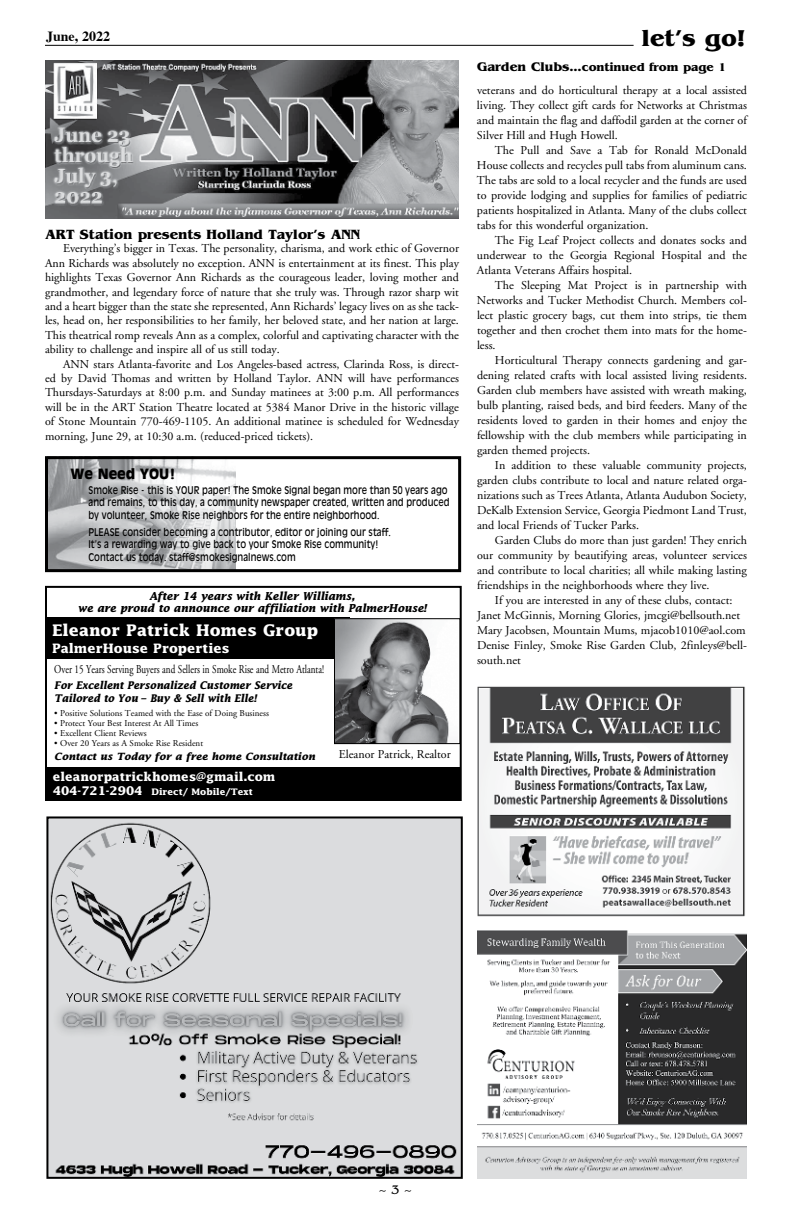
<style>
.page{position:relative;width:792px;height:1224px;background:#fff}
.page>*{position:absolute;margin:0;border:0;box-sizing:border-box;transform-origin:0 0}
.t1{font:700 24px "Benguiat";color:#000}
.t2{font:700 16px "Lucida";color:#fff}
.t3{font:700 14px "Benguiat";color:#000}
.t4{font:900 14px "Antique Olive";color:#000}
.t5{font:700 14px "Times";color:#000}
.t6{font:700 13px "Lucida";color:#fff}
.t7{font:13px "Benguiat";color:#000}
.t8{font:12px/15px "Adobe Garamond";color:#000;text-align:justify}
.t9{font:12px "Adobe Garamond";color:#000;scale:.76 1}
.t10{font:700 12px "Benguiat";color:#000}
.t11{font:700 12px "Lucida";color:#fff}
.t12{font:italic 700 11px/12.5px "Lucida";color:#000;text-align:center;scale:.95 1}
.t13{font:italic 700 10.6px/13px "Lucida";color:#000;scale:.92 1}
.t14{font:10.5px/12.6px "Antique Olive";color:#000;scale:.83 1}
.t15{font:italic 700 10px "Lucida";color:#000}
.t16{font:9px "Adobe Garamond";color:#000}
.t17{font:700 9px "Lucida";color:#fff}
.s1{font-size:12px}
.s2{font-size:13px}
</style>
<div class="page">
<hr style="left:45px;top:45px;width:589px;height:1px;background:#000">
<img style="left:49px;top:819px;width:411px;height:357px">
<div style="left:46px;top:816px;width:417px;height:363px;border:2px solid #000"></div>
<div style="left:45px;top:586px;width:417px;height:215px;border:2px solid #000"></div>
<div style="left:46px;top:618px;width:303px;height:41px;background:#000"></div>
<img style="left:336px;top:620px;width:113px;height:122px">
<div style="left:334px;top:618px;width:126px;height:126px;border:1px solid #000"></div>
<div style="left:46px;top:767px;width:414px;height:34px;background:#000"></div>
<img style="left:477px;top:930px;width:270px;height:249px">
<img style="left:477px;top:686px;width:268px;height:231px">
<img style="left:45px;top:61px;width:414px;height:158px">
<img style="left:49px;top:460px;width:186px;height:108px">
<div style="left:45px;top:456px;width:416px;height:116px;border:3px solid #000"></div>
<p class="t5" style="left:46px;top:31px;width:66px">June, 2022</p>
<p class="t3" style="left:45px;top:229px;width:317px">ART Station presents Holland Taylor’s ANN</p>
<p class="t8" style="left:45px;top:243px;width:416px;line-height:14.4px;text-indent:18px">Everything’s bigger in Texas. The personality, charisma, and work ethic of Governor Ann Richards was absolutely no exception. ANN is entertainment at its finest. This play highlights Texas Governor Ann Richards as the courageous leader, loving mother and grandmother, and legendary force of nature that she truly was. Through razor sharp wit and a heart bigger than the state she represented, Ann Richards’ legacy lives on as she tack&shy;les, head on, her responsibilities to her family, her beloved state, and her nation at large.<br>This theatrical romp reveals Ann as a complex, colorful and captivating character with the ability to challenge and inspire all of us still today.</p>
<p class="t8" style="left:45px;top:358px;width:416px;line-height:14.4px;text-indent:18px">ANN stars Atlanta-favorite and Los Angeles-based actress, Clarinda Ross, is direct&shy;ed by David Thomas and written by Holland Taylor. ANN will have performances Thursdays-Saturdays at 8:00 p.m. and Sunday matinees at 3:00 p.m. All performances will be in the ART Station Theatre located at 5384 Manor Drive in the historic village of Stone Mountain 770-469-1105. An additional matinee is scheduled for Wednesday morning, June 29, at 10:30 a.m. (reduced-priced tickets).</p>
<p class="t4" style="left:71px;top:466px;width:107px">We Need YOU!</p>
<p class="t14" style="left:88px;top:484px;width:436px">Smoke Rise - this is YOUR paper! The Smoke Signal began more than 50 years ago and remains, to this day, a community newspaper created, written and produced by volunteer, Smoke Rise neighbors for the entire neighborhood.</p>
<p class="t14" style="left:89px;top:526px;width:366px">PLEASE consider becoming a contributor, editor or joining our staff.<br>It’s a rewarding way to give back to your Smoke Rise community!<br>Contact us today. staff@smokesignalnews.com</p>
<p class="t12" style="left:78px;top:590px;width:369px">After 14 years with Keller Williams,<br>we are proud to announce our affiliation with PalmerHouse!</p>
<h2 class="t2" style="left:52px;top:623px;width:268px">Eleanor Patrick Homes Group</h2>
<p class="t6" style="left:52px;top:642px;width:179px">PalmerHouse Properties</p>
<p class="t9" style="left:54px;top:665px;width:357px">Over 15 Years Serving Buyers and Sellers in Smoke Rise and Metro Atlanta!</p>
<p class="t13" style="left:54px;top:680px;width:260px">For Excellent Personalized Customer Service<br>Tailored to You – Buy &amp; Sell with Elle!</p>
<p class="t16" style="left:54px;top:710px;width:216px">• Positive Solutions Teamed with the Ease of Doing Business</p>
<p class="t16" style="left:54px;top:720px;width:146px">• Protect Your Best Interest At All Times</p>
<p class="t16" style="left:54px;top:730px;width:94px">• Excellent Client Reviews</p>
<p class="t16" style="left:54px;top:740px;width:150px">• Over 20 Years as A Smoke Rise Resident</p>
<p class="t15" style="left:54px;top:753px;width:262px">Contact us Today for a free home Consultation</p>
<p class="t11" style="left:53px;top:771px;width:224px">eleanorpatrickhomes@gmail.com</p>
<p class="t17" style="left:53px;top:788px;width:201px"><span class="s1">404-721-2904</span> Direct/ Mobile/Text</p>
<p class="t8" style="left:339px;top:748px;width:113px">Eleanor Patrick, Realtor</p>
<h1 class="t1" style="left:642px;top:29px;width:106px">let’s go!</h1>
<p class="t10" style="left:477px;top:62px;width:251px"><span class="s2">Garden Clubs</span>...continued from page 1</p>
<p class="t8" style="left:477px;top:83px;width:272px">veterans and do horticultural therapy at a local assisted living. They collect gift cards for Networks at Christmas and maintain the flag and daffodil garden at the corner of Silver Hill and Hugh Howell.</p>
<p class="t8" style="left:477px;top:143px;width:272px;text-indent:18px">The Pull and Save a Tab for Ronald McDonald House collects and recycles pull tabs from aluminum cans.<br>The tabs are sold to a local recycler and the funds are used to provide lodging and supplies for families of pediatric patients hospitalized in Atlanta. Many of the clubs collect tabs for this wonderful organization.</p>
<p class="t8" style="left:477px;top:233px;width:271px;text-indent:18px">The Fig Leaf Project collects and donates socks and underwear to the Georgia Regional Hospital and the Atlanta Veterans Affairs hospital.</p>
<p class="t8" style="left:477px;top:278px;width:272px;text-indent:18px">The Sleeping Mat Project is in partnership with Networks and Tucker Methodist Church. Members col&shy;lect plastic grocery bags, cut them into strips, tie them together and then crochet them into mats for the home&shy;less.</p>
<p class="t8" style="left:477px;top:353px;width:272px;text-indent:18px">Horticultural Therapy connects gardening and gar&shy;dening related crafts with local assisted living residents.<br>Garden club members have assisted with wreath making, bulb planting, raised beds, and bird feeders. Many of the residents loved to garden in their homes and enjoy the fellowship with the club members while participating in garden themed projects.</p>
<p class="t8" style="left:477px;top:458px;width:272px;text-indent:18px">In addition to these valuable community projects, garden clubs contribute to local and nature related orga&shy;nizations such as Trees Atlanta, Atlanta Audubon Society, DeKalb Extension Service, Georgia Piedmont Land Trust, and local Friends of Tucker Parks.</p>
<p class="t8" style="left:477px;top:533px;width:272px;text-indent:18px">Garden Clubs do more than just garden! They enrich our community by beautifying areas, volunteer services and contribute to local charities; all while making lasting friendships in the neighborhoods where they live.</p>
<p class="t8" style="left:477px;top:593px;width:272px;text-align:left;text-indent:18px">If you are interested in any of these clubs, contact:<br>Janet McGinnis, Morning Glories, jmcgi@bellsouth.net Mary Jacobsen, Mountain Mums, mjacob1010@aol.com Denise Finley, Smoke Rise Garden Club, 2finleys@bell&shy;south.net</p>
<p class="t7" style="left:379px;top:1182px;width:35px">~ 3 ~</p>
</div>
